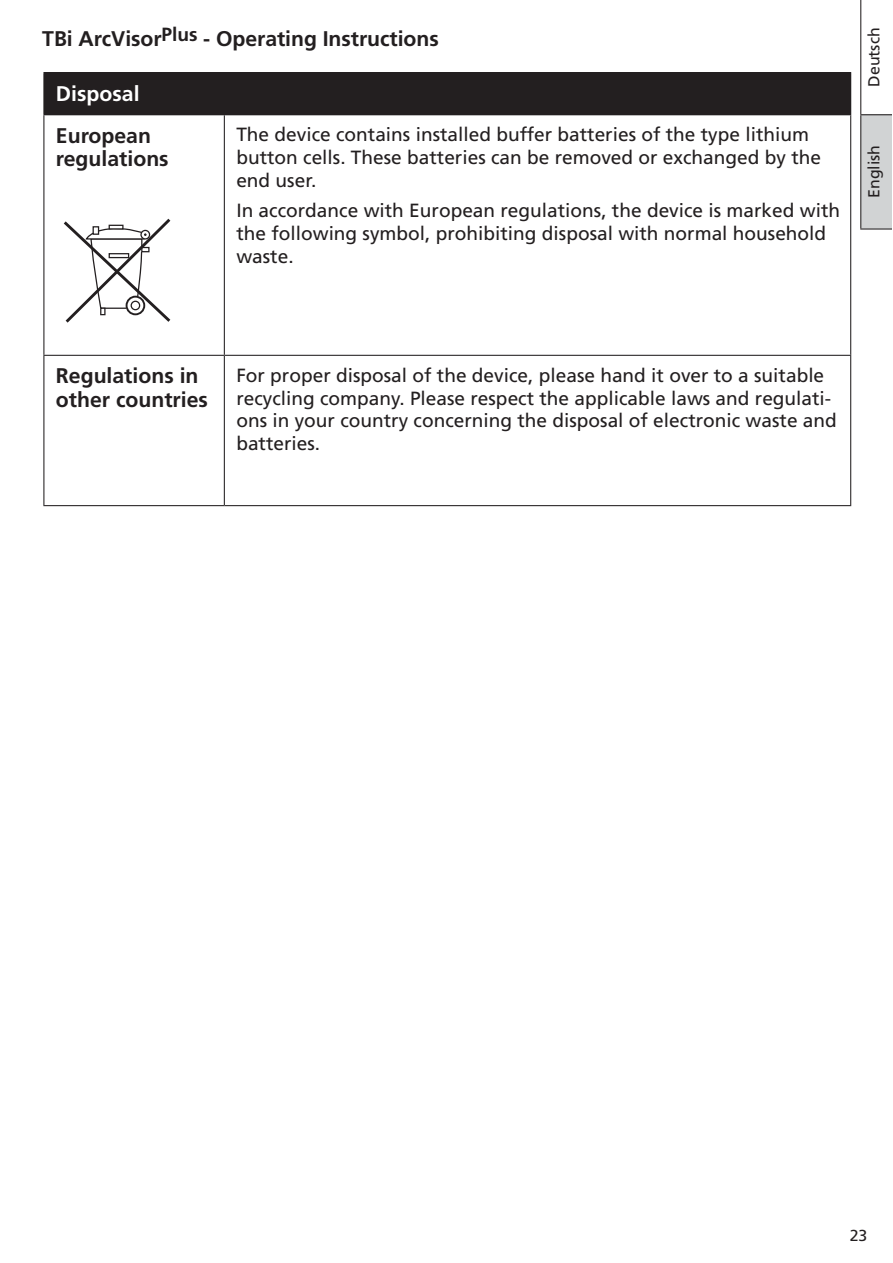
<style>
.page{position:relative;width:893px;height:1263px;background:#fff}
.page>*{position:absolute;margin:0;border:0;box-sizing:border-box;transform-origin:0 0}
.t1{font:700 21.15px/23.4px "Frutiger LT Std";color:#231f20}
.t2{font:700 21.15px "Frutiger LT Std";color:#fff}
.t3{font:19.05px/23px "Frutiger LT Std";color:#231f20}
.t4{font:15.9px "Frutiger LT Std";letter-spacing:-.005em;color:#231f20}
</style>
<div class="page">
<div style="left:861px;top:115px;width:30px;height:114px;background:#d1d3d4"></div>
<hr style="left:860px;top:0;width:1px;height:114px;background:#231f20">
<hr style="left:860px;top:114px;width:31px;height:1px;background:#231f20">
<hr style="left:860px;top:115px;width:1px;height:114px;background:#231f20">
<hr style="left:860px;top:229px;width:31px;height:1px;background:#231f20">
<div style="left:44px;top:73px;width:807px;height:42px;background:#231f20"></div>
<hr style="left:43px;top:72px;width:181px;height:1px;background:#231f20">
<hr style="left:43px;top:73px;width:1px;height:41px;background:#231f20">
<hr style="left:224px;top:72px;width:627px;height:1px;background:#231f20">
<hr style="left:43px;top:114px;width:181px;height:1px;background:#231f20">
<hr style="left:43px;top:115px;width:1px;height:240px;background:#231f20">
<hr style="left:224px;top:115px;width:1px;height:240px;background:#231f20">
<hr style="left:850px;top:115px;width:1px;height:240px;background:#231f20">
<hr style="left:43px;top:355px;width:181px;height:1px;background:#231f20">
<hr style="left:43px;top:356px;width:1px;height:149px;background:#231f20">
<hr style="left:224px;top:355px;width:627px;height:1px;background:#231f20">
<hr style="left:224px;top:356px;width:1px;height:149px;background:#231f20">
<hr style="left:850px;top:356px;width:1px;height:149px;background:#231f20">
<hr style="left:43px;top:505px;width:181px;height:1px;background:#231f20">
<hr style="left:224px;top:505px;width:627px;height:1px;background:#231f20">
<svg style="left:63px;top:218px;width:108px;height:105px"></svg>
<p class="t1" style="left:42px;top:28px;width:398px">TBi ArcVisor<sup>Plus</sup> - Operating Instructions</p>
<p class="t2" style="left:56px;top:84px;width:85px">Disposal</p>
<p class="t1" style="left:56px;top:125px;width:114px">European regulations</p>
<p class="t3" style="left:236px;top:124px;width:586px">The device contains installed buffer batteries of the type lithium button cells. These batteries can be removed or exchanged by the end user.</p>
<p class="t3" style="left:236px;top:200px;width:605px">In accordance with European regulations, the device is marked with the following symbol, prohibiting disposal with normal household waste.</p>
<p class="t4" style="left:867px;top:87px;width:60px;rotate:-90deg">Deutsch</p>
<p class="t4" style="left:867px;top:198px;width:54px;rotate:-90deg">English</p>
<p class="t1" style="left:56px;top:365px;width:154px">Regulations in other countries</p>
<p class="t3" style="left:236px;top:364px;width:602px">For proper disposal of the device, please hand it over to a suitable recycling company. Please respect the applicable laws and regulati&shy;ons in your country concerning the disposal of electronic waste and batteries.</p>
<p class="t4" style="left:850px;top:1228px;width:19px">23</p>
</div>
